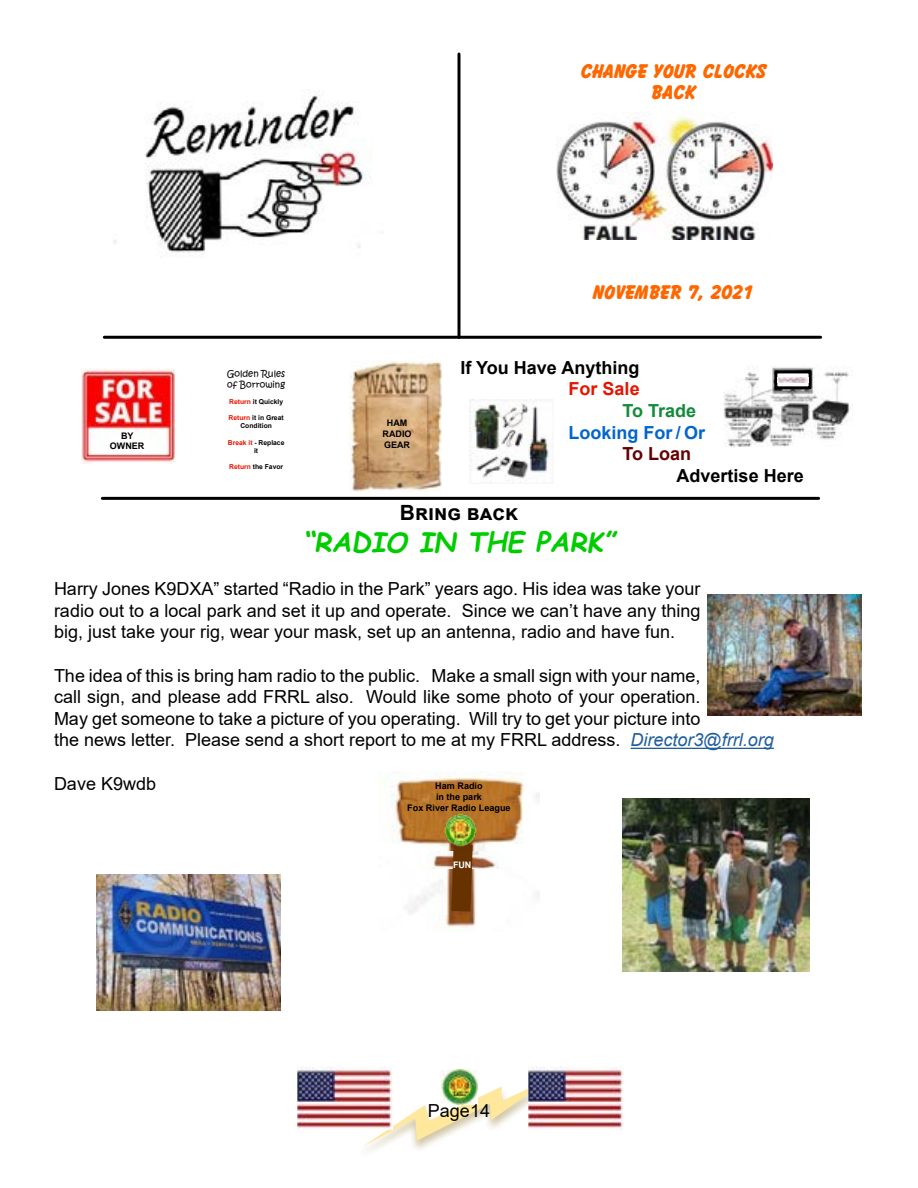
<style>
.page{position:relative;width:918px;height:1188px;background:#fff}
.page>*{position:absolute;margin:0;border:0;box-sizing:border-box;transform-origin:0 0}
.t1{font:italic 700 27px "Comic Sans MS";color:#01cc00}
.t2{font:700 21px "Arial";color:#000}
.t3{font:18px/21.6px "Arial";color:#000;text-align:justify}
.t4{font:700 18px/21.6px "Brunei";color:#fe6700;text-align:center}
.t5{font:700 18px "Arial";color:#000}
.t6{font:700 18px "Arial";color:#0066cb}
.t7{font:700 18px "Arial";color:#e71401}
.t8{font:700 18px "Arial";color:#148b3b}
.t9{font:700 18px "Arial";color:#600}
.t10{font:700 9.15px/10.9px "Arial";color:#000;text-align:center}
.t11{font:9px/10.8px "Kristen ITC";color:#000}
.t12{font:700 9px/10.8px "Arial";color:#000;text-align:center}
.t13{font:700 9px "Arial";color:#fff}
.t14{font:700 6.75px/8.1px "Arial";color:#000;text-align:center}
.s1{color:#e71401}
.s2{font-style:italic;color:#215e9e}
</style>
<div class="page">
<svg style="left:363px;top:1080px;width:166px;height:67px"></svg>
<img style="left:441px;top:1070px;width:36px;height:34px">
<img style="left:379px;top:771px;width:160px;height:159px">
<img style="left:418px;top:851px;width:85px;height:18px">
<hr style="left:631px;top:748px;width:143px;height:1px;background:#215e9e">
<img style="left:708px;top:594px;width:154px;height:122px">
<svg style="left:451px;top:849px;width:22px;height:63px"></svg>
<img style="left:441px;top:811px;width:39px;height:38px">
<img style="left:622px;top:799px;width:187px;height:173px">
<img style="left:96px;top:874px;width:184px;height:137px">
<img style="left:298px;top:1067px;width:94px;height:63px">
<img style="left:529px;top:1067px;width:94px;height:63px">
<img style="left:81px;top:369px;width:94px;height:95px">
<img style="left:349px;top:361px;width:92px;height:131px">
<img style="left:113px;top:91px;width:258px;height:165px">
<img style="left:556px;top:112px;width:217px;height:128px">
<img style="left:723px;top:367px;width:127px;height:79px">
<img style="left:469px;top:399px;width:80px;height:84px">
<svg style="left:778px;top:374px;width:30px;height:11px"></svg>
<div style="left:774px;top:370px;width:38px;height:19px;border:3px solid #000"></div>
<img style="left:778px;top:377px;width:30px;height:5px">
<hr style="left:458px;top:54px;width:2px;height:284px;background:#000">
<hr style="left:104px;top:336px;width:717px;height:3px;background:#000">
<hr style="left:102px;top:497px;width:717px;height:3px;background:#000">
<p class="t4" style="left:579px;top:59px;width:187px">CHANGE YOUR CLOCKS<br>BACK</p>
<p class="t12" style="left:110px;top:430px;width:36px">BY<br>OWNER</p>
<p class="t11" style="left:227px;top:369px;width:60px">Golden Rules of Borrowing</p>
<p class="t14" style="left:229px;top:398px;width:56px"><span class="s1">Return</span> it Quickly</p>
<p class="t14" style="left:229px;top:414px;width:57px"><span class="s1">Return</span> it in Great<br>Condition</p>
<p class="t14" style="left:228px;top:438px;width:58px"><span class="s1">Break it</span> - Replace it</p>
<p class="t14" style="left:229px;top:463px;width:56px"><span class="s1">Return</span> the Favor</p>
<p class="t12" style="left:383px;top:418px;width:30px">HAM<br>RADIO<br>GEAR</p>
<p class="t4" style="left:592px;top:281px;width:162px">NOVEMBER 7, 2021</p>
<p class="t5" style="left:461px;top:355px;width:180px">If You Have Anything</p>
<p class="t7" style="left:569px;top:376px;width:73px">For Sale</p>
<p class="t8" style="left:623px;top:398px;width:75px">To Trade</p>
<p class="t6" style="left:569px;top:420px;width:138px">Looking For / Or</p>
<p class="t9" style="left:623px;top:441px;width:70px">To Loan</p>
<p class="t5" style="left:677px;top:463px;width:129px">Advertise Here</p>
<p class="t2" style="left:400px;top:497px;width:118px">Bring back</p>
<h1 class="t1" style="left:303px;top:522px;width:314px">“RADIO IN THE PARK”</h1>
<p class="t3" style="left:54px;top:578px;width:648px">Harry Jones K9DXA” started “Radio in the Park” years ago. His idea was take your radio out to a local park and set it up and operate. Since we can’t have any thing big, just take your rig, wear your mask, set up an antenna, radio and have fun.</p>
<p class="t3" style="left:54px;top:664px;width:721px;text-align:left">The idea of this is bring ham radio to the public. Make a small sign with your name,<br>call sign, and please add FRRL also. Would like some photo of your operation.<br>May get someone to take a picture of you operating. Will try to get your picture into<br>the news letter. Please send a short report to me at my FRRL address. <span class="s2">Director3@frrl.org</span></p>
<p class="t3" style="left:54px;top:772px;width:104px">Dave K9wdb</p>
<p class="t10" style="left:407px;top:781px;width:105px">Ham Radio<br>in the park<br>Fox River Radio League</p>
<p class="t13" style="left:453px;top:859px;width:20px">FUN</p>
<p class="t3" style="left:428px;top:1100px;width:64px">Page14</p>
</div>
